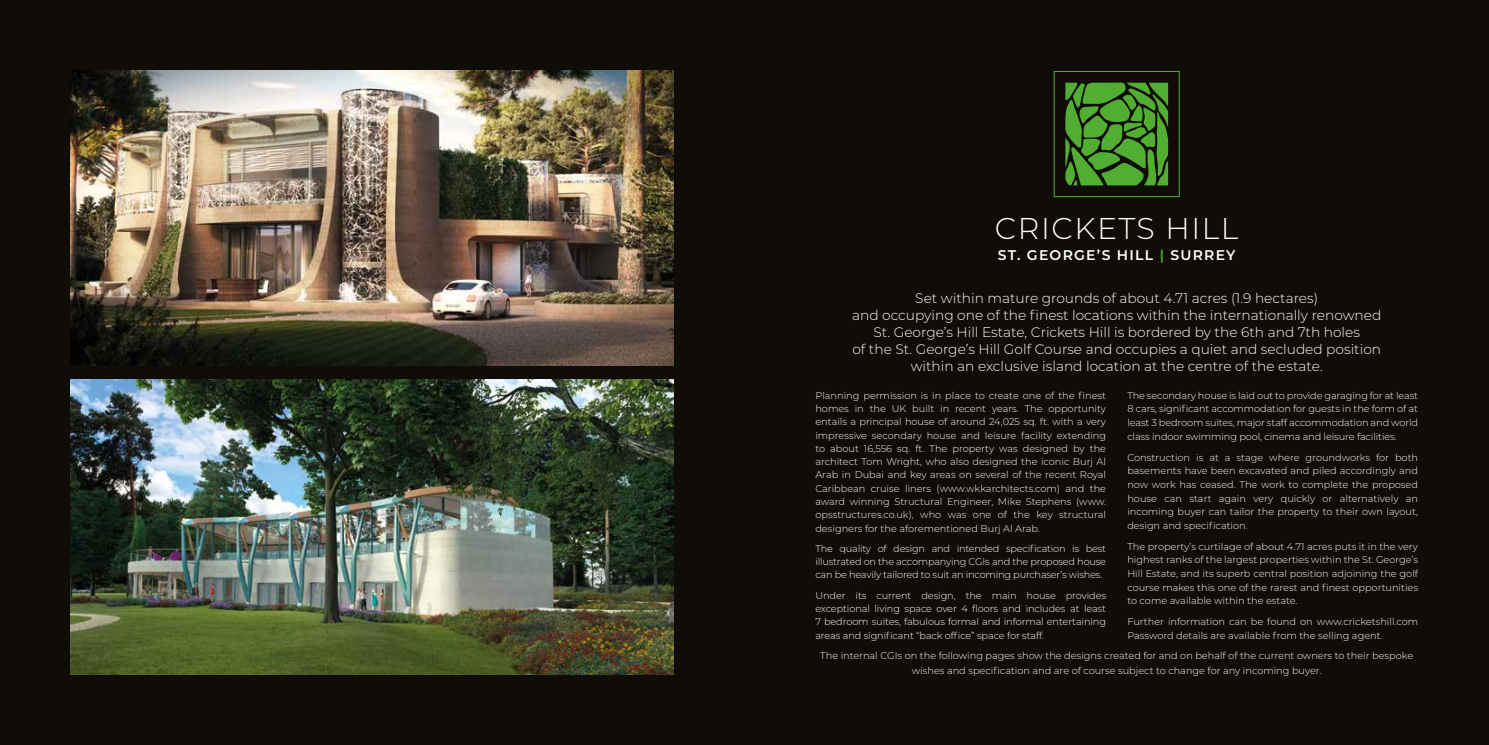
<style>
.page{position:relative;width:1489px;height:745px;background:#fff}
.page>*{position:absolute;margin:0;border:0;box-sizing:border-box;transform-origin:0 0}
.t1{font:300 30px "Montserrat";letter-spacing:.05em;color:#fff}
.t2{font:600 14px "Montserrat";letter-spacing:.09em;color:#fff}
.t3{font:300 13.75px/17px "Montserrat";color:#fff;text-align:center}
.t4{font:300 9.75px/13.2px "Montserrat";color:#fff;text-align:justify}
.s1{color:#52ae32}
</style>
<div class="page">
<div style="left:0;top:0;width:1488px;height:744px;background:#100c08"></div>
<img style="left:71px;top:71px;width:602px;height:294px">
<div style="left:1053px;top:71px;width:126px;height:126px;background:#100c08;border:1px solid #52ae32"></div>
<svg style="left:1065px;top:82px;width:102px;height:103px"></svg>
<img style="left:71px;top:379px;width:602px;height:294px">
<h1 class="t1" style="left:994px;top:208px;width:245px">CRICKETS HILL</h1>
<h2 class="t2" style="left:997px;top:245px;width:239px">ST. GEORGE’S HILL <span class="s1">|</span> SURREY</h2>
<p class="t3" style="left:852px;top:289px;width:530px">Set within mature grounds of about 4.71 acres (1.9 hectares)<br>and occupying one of the finest locations within the internationally renowned St. George’s Hill Estate, Crickets Hill is bordered by the 6th and 7th holes<br>of the St. George’s Hill Golf Course and occupies a quiet and secluded position within an exclusive island location at the centre of the estate.</p>
<p class="t4" style="left:815px;top:388px;width:292px">Planning permission is in place to create one of the finest homes in the UK built in recent years. The opportunity entails a principal house of around 24,025 sq. ft. with a very impressive secondary house and leisure facility extending to about 16,556 sq. ft. The property was designed by the architect Tom Wright, who also designed the iconic Burj Al Arab in Dubai and key areas on several of the recent Royal Caribbean cruise liners (www.wkkarchitects.com) and the award winning Structural Engineer, Mike Stephens (www. opsstructures.co.uk), who was one of the key structural designers for the aforementioned Burj Al Arab.</p>
<p class="t4" style="left:815px;top:541px;width:292px">The quality of design and intended specification is best illustrated on the accompanying CGIs and the proposed house can be heavily tailored to suit an incoming purchaser’s wishes.</p>
<p class="t4" style="left:815px;top:588px;width:292px">Under its current design, the main house provides exceptional living space over 4 floors and includes at least 7 bedroom suites, fabulous formal and informal entertaining areas and significant “back office” space for staff.</p>
<p class="t4" style="left:1127px;top:388px;width:292px;line-height:13.6px">The secondary house is laid out to provide garaging for at least 8 cars, significant accommodation for guests in the form of at least 3 bedroom suites, major staff accommodation and world class indoor swimming pool, cinema and leisure facilities.</p>
<p class="t4" style="left:1127px;top:449px;width:292px;line-height:13.6px">Construction is at a stage where groundworks for both basements have been excavated and piled accordingly and now work has ceased. The work to complete the proposed house can start again very quickly or alternatively an incoming buyer can tailor the property to their own layout, design and specification.</p>
<p class="t4" style="left:1127px;top:538px;width:292px;line-height:13.6px">The property’s curtilage of about 4.71 acres puts it in the very highest ranks of the largest properties within the St. George’s Hill Estate, and its superb central position adjoining the golf course makes this one of the rarest and finest opportunities to come available within the estate.</p>
<p class="t4" style="left:1127px;top:614px;width:292px;line-height:13.6px">Further information can be found on www.cricketshill.com<br>Password details are available from the selling agent.</p>
<p class="t4" style="left:820px;top:647px;width:594px;line-height:14.5px;text-align:center">The internal CGIs on the following pages show the designs created for and on behalf of the current owners to their bespoke wishes and specification and are of course subject to change for any incoming buyer.</p>
</div>
